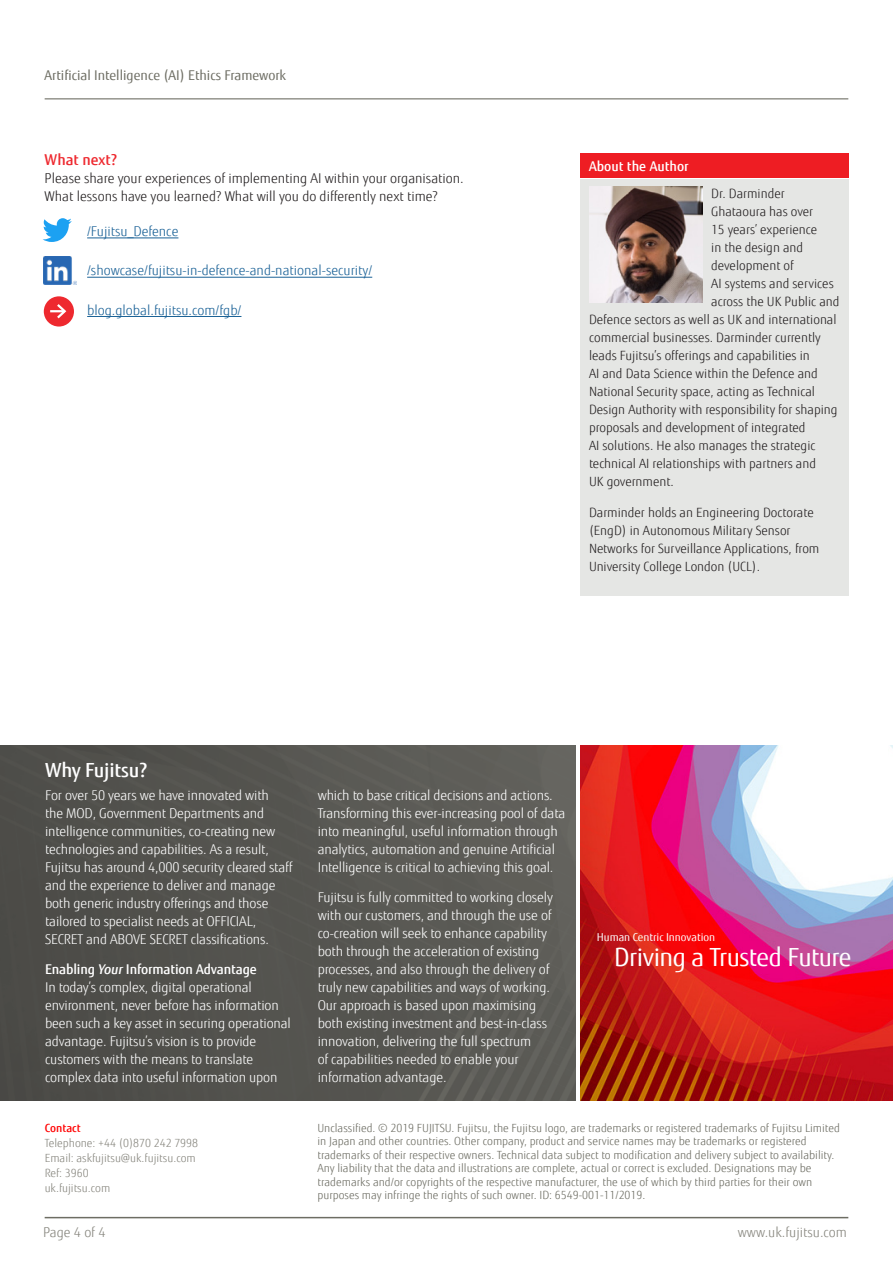
<style>
.page{position:relative;width:893px;height:1263px;background:#fff}
.page>*{position:absolute;margin:0;border:0;box-sizing:border-box;transform-origin:0 0}
.t1{font:25.05px "Fujitsu Sans";letter-spacing:-.02em;color:#fff}
.t2{font:500 19.5px "Fujitsu Sans";letter-spacing:-.01em;color:#fff}
.A4_Sub-headline{font:500 15px "Fujitsu Sans";color:#ee292f}
.t3{font:300 13.5px/18px "Fujitsu Sans";letter-spacing:-.01em;color:#fff}
.A4_Body_-_Black{font:300 13.5px/18px "Fujitsu Sans";color:#231f20}
.Body_-_Black{font:300 13.5px "Fujitsu Sans";color:#1b6297}
.t4{font:13.5px "Fujitsu Sans";color:#6d6d63}
.t5{font:300 13.5px "Fujitsu Sans";color:#87867e}
.Copy{font:500 13.5px "Fujitsu Sans";color:#fff}
.A4_Body_-_Black-2{font:300 12.75px/18px "Fujitsu Sans";color:#231f20}
.t6{font:300 11.25px/13.5px "Fujitsu Sans";color:#6d6d63}
.t7{font:300 11.25px/15px "Fujitsu Sans";color:#87867e}
.t8{font:500 11.25px "Fujitsu Sans";color:#f00}
.t9{font:10.95px "Fujitsu Sans";color:#fff}
.s1{font-weight:500}
.s2{font-weight:500;font-style:italic}
</style>
<div class="page">
<hr style="left:45px;top:98px;width:803px;height:2px;background:#94948d">
<hr style="left:45px;top:1217px;width:803px;height:1px;background:#6d6d63">
<img style="left:580px;top:745px;width:313px;height:356px">
<div style="left:0;top:745px;width:575px;height:356px;background:#58574f"></div>
<hr style="left:87px;top:238px;width:91px;height:1px;background:#1b6297">
<hr style="left:87px;top:277px;width:285px;height:1px;background:#1b6297">
<hr style="left:87px;top:316px;width:154px;height:1px;background:#1b6297">
<div style="left:580px;top:179px;width:269px;height:416px;background:#e5e6e4"></div>
<div style="left:580px;top:153px;width:269px;height:25px;background:#ee1d23"></div>
<img style="left:589px;top:186px;width:114px;height:116px">
<div style="left:44px;top:296px;width:30px;height:31px;background:#ee292f;border-radius:50%"></div>
<svg style="left:50px;top:304px;width:17px;height:15px"></svg>
<svg style="left:43px;top:218px;width:29px;height:24px"></svg>
<img style="left:44px;top:256px;width:33px;height:28px">
<p class="t4" style="left:45px;top:67px;width:243px">Artificial Intelligence (AI) Ethics Framework</p>
<p class="A4_Sub-headline" style="left:45px;top:150px;width:74px">What next?</p>
<p class="A4_Body_-_Black" style="left:45px;top:169px;width:421px">Please share your experiences of implementing AI within your organisation.<br>What lessons have you learned? What will you do differently next time?</p>
<p class="Body_-_Black" style="left:87px;top:223px;width:93px">/Fujitsu_Defence</p>
<p class="Body_-_Black" style="left:87px;top:263px;width:287px">/showcase/fujitsu-in-defence-and-national-security/</p>
<p class="Body_-_Black" style="left:87px;top:302px;width:156px">blog.global.fujitsu.com/fgb/</p>
<p class="Copy" style="left:589px;top:158px;width:101px">About the Author</p>
<p class="A4_Body_-_Black-2" style="left:711px;top:184px;width:75px">Dr. Darminder</p>
<p class="A4_Body_-_Black-2" style="left:711px;top:202px;width:104px">Ghataoura has over</p>
<p class="A4_Body_-_Black-2" style="left:711px;top:220px;width:108px">15 years’ experience</p>
<p class="A4_Body_-_Black-2" style="left:711px;top:238px;width:93px">in the design and</p>
<p class="A4_Body_-_Black-2" style="left:711px;top:256px;width:84px">development of</p>
<p class="A4_Body_-_Black-2" style="left:711px;top:274px;width:124px">AI systems and services</p>
<p class="A4_Body_-_Black-2" style="left:711px;top:292px;width:130px">across the UK Public and</p>
<p class="A4_Body_-_Black-2" style="left:589px;top:310px;width:249px">Defence sectors as well as UK and international</p>
<p class="A4_Body_-_Black-2" style="left:589px;top:329px;width:233px">commercial businesses. Darminder currently</p>
<p class="A4_Body_-_Black-2" style="left:589px;top:347px;width:222px">leads Fujitsu’s offerings and capabilities in</p>
<p class="A4_Body_-_Black-2" style="left:589px;top:365px;width:230px">AI and Data Science within the Defence and</p>
<p class="A4_Body_-_Black-2" style="left:589px;top:383px;width:227px">National Security space, acting as Technical</p>
<p class="A4_Body_-_Black-2" style="left:589px;top:401px;width:250px">Design Authority with responsibility for shaping</p>
<p class="A4_Body_-_Black-2" style="left:589px;top:419px;width:218px">proposals and development of integrated</p>
<p class="A4_Body_-_Black-2" style="left:589px;top:437px;width:228px">AI solutions. He also manages the strategic</p>
<p class="A4_Body_-_Black-2" style="left:589px;top:455px;width:229px">technical AI relationships with partners and</p>
<p class="A4_Body_-_Black-2" style="left:589px;top:473px;width:86px">UK government.</p>
<p class="A4_Body_-_Black-2" style="left:589px;top:504px;width:232px">Darminder holds an Engineering Doctorate (EngD) in Autonomous Military Sensor Networks for Surveillance Applications, from University College London (UCL).</p>
<h2 class="t2" style="left:45px;top:758px;width:104px">Why Fujitsu?</h2>
<p class="t3" style="left:45px;top:786px;width:249px">For over 50 years we have innovated with<br>the MOD, Government Departments and intelligence communities, co-creating new technologies and capabilities. As a result, Fujitsu has around 4,000 security cleared staff and the experience to deliver and manage both generic industry offerings and those tailored to specialist needs at OFFICIAL, SECRET and ABOVE SECRET classifications.</p>
<p class="t3" style="left:45px;top:961px;width:247px"><span class="s1">Enabling</span> <span class="s2">Your</span> <span class="s1">Information Advantage<br></span>In today’s complex, digital operational environment, never before has information been such a key asset in securing operational advantage. Fujitsu’s vision is to provide customers with the means to translate complex data into useful information upon</p>
<p class="t3" style="left:318px;top:786px;width:249px">which to base critical decisions and actions.<br>Transforming this ever-increasing pool of data into meaningful, useful information through analytics, automation and genuine Artificial Intelligence is critical to achieving this goal.</p>
<p class="t3" style="left:318px;top:889px;width:237px">Fujitsu is fully committed to working closely with our customers, and through the use of co-creation will seek to enhance capability both through the acceleration of existing processes, and also through the delivery of truly new capabilities and ways of working.<br>Our approach is based upon maximising both existing investment and best-in-class innovation, delivering the full spectrum<br>of capabilities needed to enable your information advantage.</p>
<p class="t9" style="left:597px;top:930px;width:120px">Human Centric Innovation</p>
<h1 class="t1" style="left:614px;top:942px;width:239px">Driving a Trusted Future</h1>
<p class="t8" style="left:45px;top:1121px;width:38px">Contact</p>
<p class="t7" style="left:45px;top:1135px;width:155px">Telephone: +44 (0)870 242 7998<br>Email: askfujitsu@uk.fujitsu.com<br>Ref: 3960<br>uk.fujitsu.com</p>
<p class="t6" style="left:317px;top:1121px;width:524px">Unclassified. © 2019 FUJITSU. Fujitsu, the Fujitsu logo, are trademarks or registered trademarks of Fujitsu Limited in Japan and other countries. Other company, product and service names may be trademarks or registered trademarks of their respective owners. Technical data subject to modification and delivery subject to availability.<br>Any liability that the data and illustrations are complete, actual or correct is excluded. Designations may be trademarks and/or copyrights of the respective manufacturer, the use of which by third parties for their own purposes may infringe the rights of such owner. ID: 6549-001-11/2019.</p>
<p class="t5" style="left:43px;top:1225px;width:64px">Page 4 of 4</p>
<p class="t5" style="left:738px;top:1225px;width:111px">www.uk.fujitsu.com</p>
</div>
